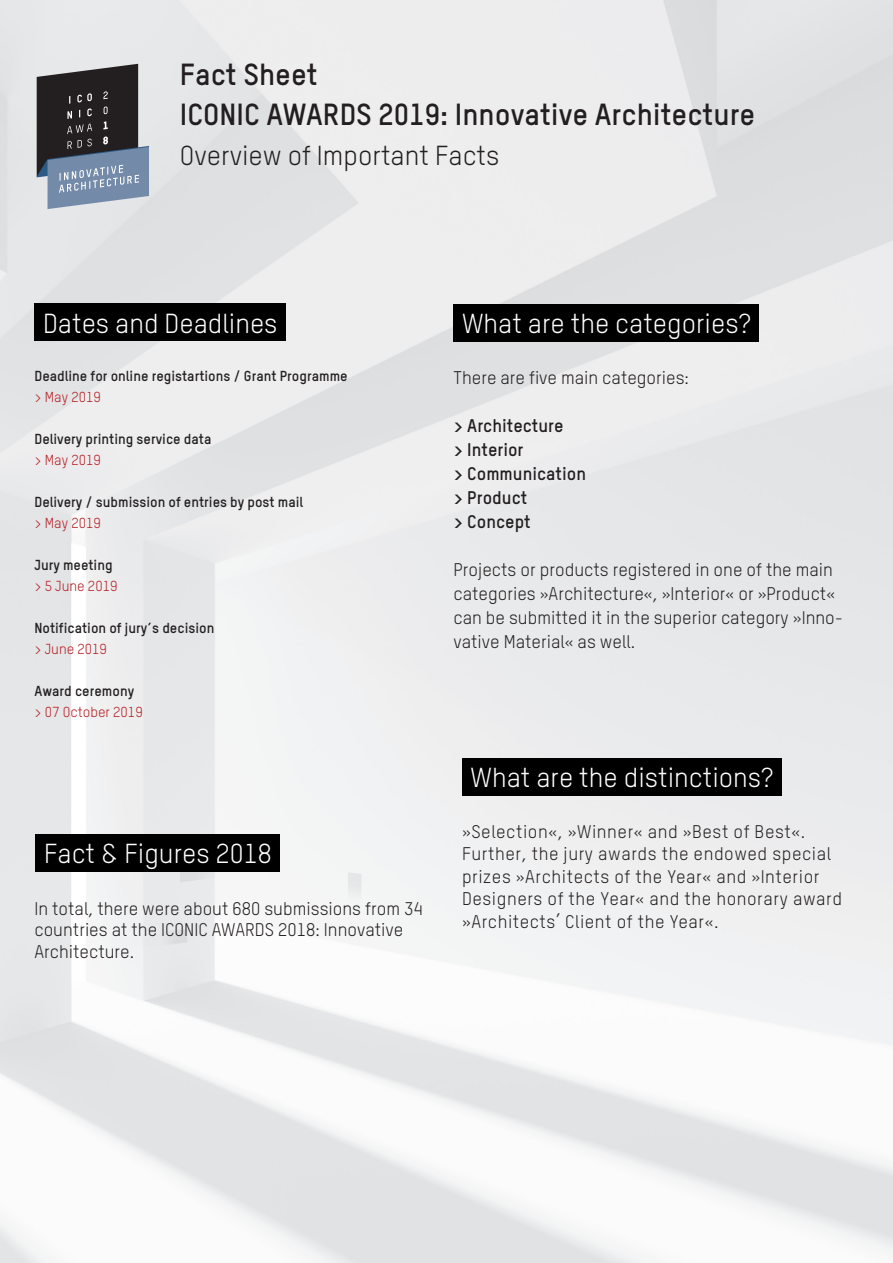
<style>
.page{position:relative;width:893px;height:1263px;background:#fff}
.page>*{position:absolute;margin:0;border:0;box-sizing:border-box;transform-origin:0 0}
.t1{font:700 30px/40px "TSTAR";color:#231f20}
.t2{font:27px "TSTAR";color:#fff}
.t3{font:27px "TSTAR";color:#231f20}
.t4{font:18px/24px "TSTAR";color:#231f20}
.t5{font:18px/22.5px "TSTAR";letter-spacing:.03em;color:#231f20}
.t6{font:700 18px "TSTAR";color:#231f20}
.t7{font:700 14.25px "TSTAR";color:#231f20}
.t8{font:14.25px "TSTAR";color:#b61c20}
</style>
<div class="page">
<img style="left:1px;top:0;width:892px;height:1263px">
<svg style="left:348px;top:873px;width:13px;height:78px"></svg>
<svg style="left:178px;top:872px;width:43px;height:12px"></svg>
<svg style="left:108px;top:927px;width:81px;height:26px"></svg>
<div style="left:35px;top:303px;width:251px;height:38px;background:#000"></div>
<div style="left:36px;top:834px;width:244px;height:38px;background:#000"></div>
<div style="left:453px;top:304px;width:306px;height:38px;background:#000"></div>
<div style="left:462px;top:758px;width:320px;height:38px;background:#000"></div>
<svg style="left:37px;top:64px;width:112px;height:145px;background:#5c616b"></svg>
<p class="t1" style="left:180px;top:53px;width:577px">Fact Sheet<br>ICONIC AWARDS 2019: Innovative Architecture</p>
<p class="t3" style="left:180px;top:139px;width:321px">Overview of Important Facts</p>
<p class="t2" style="left:43px;top:307px;width:236px">Dates and Deadlines</p>
<p class="t7" style="left:34px;top:367px;width:315px">Deadline for online registartions / Grant Programme</p>
<p class="t8" style="left:34px;top:388px;width:68px">&gt; May 2019</p>
<p class="t7" style="left:34px;top:430px;width:178px">Delivery printing service data</p>
<p class="t8" style="left:34px;top:451px;width:68px">&gt; May 2019</p>
<p class="t7" style="left:34px;top:493px;width:270px">Delivery / submission of entries by post mail</p>
<p class="t8" style="left:34px;top:514px;width:68px">&gt; May 2019</p>
<p class="t7" style="left:34px;top:556px;width:80px">Jury meeting</p>
<p class="t8" style="left:34px;top:577px;width:85px">&gt; 5 June 2019</p>
<p class="t7" style="left:34px;top:619px;width:181px">Notification of jury´s decision</p>
<p class="t8" style="left:34px;top:640px;width:74px">&gt; June 2019</p>
<p class="t7" style="left:34px;top:682px;width:101px">Award ceremony</p>
<p class="t8" style="left:34px;top:703px;width:110px">&gt; 07 October 2019</p>
<p class="t2" style="left:44px;top:837px;width:229px">Fact &amp; Figures 2018</p>
<p class="t4" style="left:34px;top:897px;width:390px;line-height:21.6px">In total, there were about 680 submissions from 34 countries at the ICONIC AWARDS 2018: Innovative<br>Architecture.</p>
<p class="t2" style="left:462px;top:307px;width:290px">What are the categories?</p>
<p class="t4" style="left:453px;top:366px;width:237px">There are five main categories:</p>
<p class="t6" style="left:453px;top:415px;width:112px">&gt; Architecture</p>
<p class="t6" style="left:453px;top:439px;width:72px">&gt; Interior</p>
<p class="t6" style="left:453px;top:463px;width:134px">&gt; Communication</p>
<p class="t6" style="left:453px;top:487px;width:75px">&gt; Product</p>
<p class="t6" style="left:453px;top:511px;width:79px">&gt; Concept</p>
<p class="t4" style="left:453px;top:558px;width:391px">Projects or products registered in one of the main categories »Architecture«, »Interior« or »Product« can be submitted it in the superior category »Inno&shy;vative Material« as well.</p>
<p class="t2" style="left:470px;top:761px;width:304px">What are the distinctions?</p>
<p class="t5" style="left:462px;top:820px;width:345px">»Selection«, »Winner« and »Best of Best«.</p>
<p class="t5" style="left:462px;top:842px;width:381px">Further, the jury awards the endowed special prizes »Architects of the Year« and »Interior Designers of the Year« and the honorary award »Architects’ Client of the Year«.</p>
</div>
